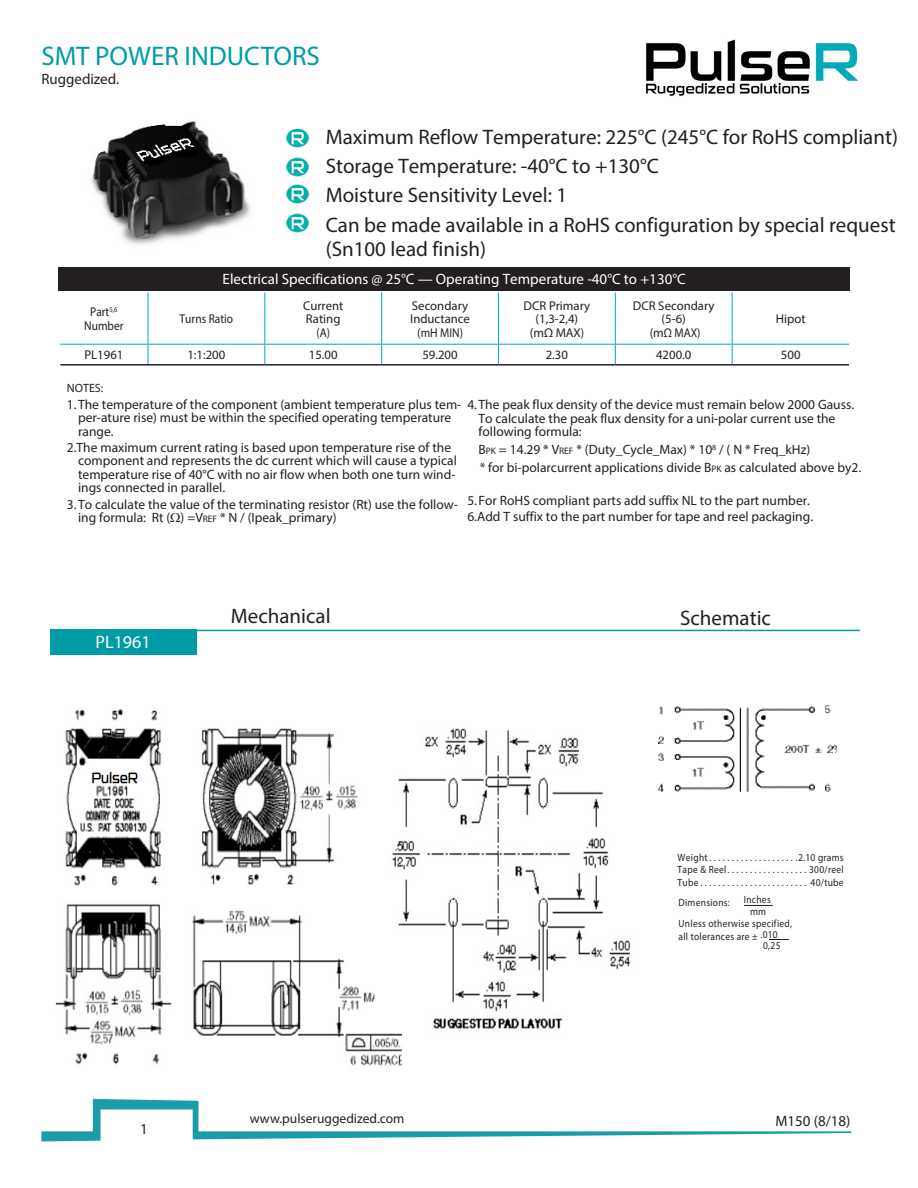
<style>
.page{position:relative;width:918px;height:1188px;background:#fff}
.page>*{position:absolute;margin:0;border:0;box-sizing:border-box;transform-origin:0 0}
.t1{font:27px "Myriad Pro";color:#009ca6}
.t2{font:21px/24px "Myriad Pro";color:#231f20}
.t3{font:18px "Myriad Pro";color:#fff}
.t4{font:15px "Myriad Pro";color:#fff}
.t5{font:15px "Myriad Pro";color:#231f20}
.t6{font:13.5px/13.5px "Myriad Pro";color:#231f20}
.t7{font:12.75px/13.5px "Myriad Pro";color:#231f20;text-align:center}
.t8{font:12.75px/13.5px "Myriad Pro";color:#231f20;text-align:center;scale:.9 1}
.t9{font:12px "Myriad Pro";color:#231f20}
.t10{font:10.5px/12.6px "Myriad Pro";letter-spacing:.03em;color:#231f20;scale:.9 1}
.s1{font-size:9.45px}
</style>
<div class="page">
<svg style="left:41px;top:1099px;width:810px;height:42px"></svg>
<img style="left:645px;top:39px;width:214px;height:57px">
<svg style="left:744px;top:905px;width:29px;height:1px"></svg>
<svg style="left:769px;top:939px;width:20px;height:1px"></svg>
<img style="left:286px;top:129px;width:23px;height:19px">
<img style="left:286px;top:185px;width:23px;height:18px">
<img style="left:658px;top:705px;width:178px;height:87px">
<img style="left:286px;top:214px;width:23px;height:18px">
<img style="left:286px;top:158px;width:23px;height:18px">
<div style="left:59px;top:268px;width:791px;height:23px;background:#231f20"></div>
<hr style="left:148px;top:292px;width:1px;height:52px;background:#00ada8">
<hr style="left:264px;top:292px;width:1px;height:52px;background:#00ada8">
<hr style="left:381px;top:292px;width:1px;height:52px;background:#00ada8">
<hr style="left:498px;top:292px;width:1px;height:52px;background:#00ada8">
<hr style="left:615px;top:292px;width:1px;height:52px;background:#00ada8">
<hr style="left:732px;top:292px;width:1px;height:52px;background:#00ada8">
<hr style="left:60px;top:344px;width:88px;height:1px;background:#00ada8">
<hr style="left:148px;top:344px;width:117px;height:1px;background:#00ada8">
<svg style="left:148px;top:345px;width:1px;height:19px"></svg>
<hr style="left:60px;top:364px;width:88px;height:2px;background:#231f20">
<hr style="left:148px;top:364px;width:117px;height:2px;background:#231f20">
<hr style="left:265px;top:364px;width:117px;height:2px;background:#231f20">
<hr style="left:382px;top:364px;width:116px;height:2px;background:#231f20">
<hr style="left:498px;top:364px;width:117px;height:2px;background:#231f20">
<hr style="left:615px;top:364px;width:117px;height:2px;background:#231f20">
<hr style="left:732px;top:364px;width:117px;height:2px;background:#231f20">
<hr style="left:265px;top:344px;width:117px;height:1px;background:#00ada8">
<svg style="left:264px;top:345px;width:1px;height:19px"></svg>
<hr style="left:382px;top:344px;width:116px;height:1px;background:#00ada8">
<svg style="left:381px;top:345px;width:1px;height:19px"></svg>
<hr style="left:498px;top:344px;width:117px;height:1px;background:#00ada8">
<svg style="left:498px;top:345px;width:1px;height:19px"></svg>
<hr style="left:615px;top:344px;width:117px;height:1px;background:#00ada8">
<svg style="left:615px;top:345px;width:1px;height:19px"></svg>
<hr style="left:732px;top:344px;width:117px;height:1px;background:#00ada8">
<svg style="left:732px;top:345px;width:1px;height:19px"></svg>
<img style="left:91px;top:121px;width:160px;height:124px">
<img style="left:55px;top:709px;width:576px;height:357px">
<div style="left:50px;top:630px;width:147px;height:25px;background:#009ca6"></div>
<hr style="left:160px;top:630px;width:700px;height:1px;background:#009ca6">
<h1 class="t1" style="left:41px;top:39px;width:280px">SMT POWER INDUCTORS</h1>
<p class="t5" style="left:41px;top:70px;width:79px">Ruggedized.</p>
<p class="t2" style="left:326px;top:124px;width:574px">Maximum Reflow Temperature: 225°C (245°C for RoHS compliant)</p>
<p class="t2" style="left:326px;top:154px;width:335px">Storage Temperature: -40°C to +130°C</p>
<p class="t2" style="left:326px;top:183px;width:243px">Moisture Sensitivity Level: 1</p>
<p class="t2" style="left:326px;top:212px;width:571px">Can be made available in a RoHS configuration by special request (Sn100 lead finish)</p>
<p class="t4" style="left:223px;top:269px;width:465px">Electrical Specifications @ 25°C — Operating Temperature -40°C to +130°C</p>
<p class="t8" style="left:84px;top:305px;width:45px">Part<sup>5,6<br></sup>Number</p>
<p class="t8" style="left:180px;top:312px;width:61px">Turns Ratio</p>
<p class="t7" style="left:303px;top:298px;width:42px;text-align:left">Current<br>Rating</p>
<p class="t8" style="left:316px;top:325px;width:17px">(A)</p>
<p class="t7" style="left:410px;top:298px;width:61px">Secondary<br>Inductance (mH MIN)</p>
<p class="t7" style="left:524px;top:298px;width:68px">DCR Primary (1,3-2,4)</p>
<p class="t7" style="left:530px;top:325px;width:56px">(mΩ MAX)</p>
<p class="t7" style="left:633px;top:298px;width:83px">DCR Secondary (5-6)<br>(mΩ MAX)</p>
<p class="t7" style="left:776px;top:312px;width:31px">Hipot</p>
<p class="t7" style="left:84px;top:348px;width:40px">PL1961</p>
<p class="t7" style="left:187px;top:348px;width:39px">1:1:200</p>
<p class="t7" style="left:309px;top:348px;width:30px">15.00</p>
<p class="t7" style="left:422px;top:348px;width:37px">59.200</p>
<p class="t7" style="left:546px;top:348px;width:24px">2.30</p>
<p class="t7" style="left:656px;top:348px;width:37px">4200.0</p>
<p class="t7" style="left:781px;top:348px;width:21px">500</p>
<p class="t9" style="left:67px;top:381px;width:38px">NOTES:</p>
<p class="t6" style="left:78px;top:397px;width:778px;text-indent:-11px">1.The temperature of the component (ambient temperature plus tem- 4.The peak flux density of the device must remain below 2000 Gauss. per-ature rise) must be within the specified operating temperature<br>range.</p>
<p class="t6" style="left:78px;top:440px;width:380px;text-indent:-11px">2.The maximum current rating is based upon temperature rise of the component and represents the dc current which will cause a typical temperature rise of 40°C with no air flow when both one turn wind&shy;ings connected in parallel.</p>
<p class="t6" style="left:78px;top:497px;width:381px;text-indent:-11px">3.To calculate the value of the terminating resistor (Rt) use the follow&shy;ing formula: Rt ( ) =V<span class="s1">REF</span> * N / (Ipeak_primary)</p>
<p class="t6" style="left:479px;top:411px;width:358px">To calculate the peak flux density for a uni-polar current use the following formula:</p>
<p class="t6" style="left:479px;top:443px;width:333px">B<span class="s1">PK</span> = 14.29 * V<span class="s1">REF</span> * (Duty_Cycle_Max) * 10<sup>8</sup> / ( N * Freq_kHz)</p>
<p class="t6" style="left:480px;top:460px;width:383px">* for bi-polarcurrent applications divide B<span class="s1">PK</span> as calculated above by2.</p>
<p class="t6" style="left:467px;top:493px;width:344px">5.For RoHS compliant parts add suffix NL to the part number.</p>
<p class="t6" style="left:467px;top:510px;width:347px">6.Add T suffix to the part number for tape and reel packaging.</p>
<p class="t3" style="left:96px;top:631px;width:57px">PL1961</p>
<p class="t5" style="left:140px;top:1120px;width:9px">1</p>
<p class="t2" style="left:231px;top:604px;width:101px">Mechanical</p>
<p class="t2" style="left:680px;top:605px;width:92px">Schematic</p>
<p class="t10" style="left:678px;top:851px;width:39px">Weight ...................</p>
<p class="t10" style="left:798px;top:851px;width:52px">2.10 grams</p>
<p class="t10" style="left:678px;top:863px;width:59px">Tape &amp; Reel..................</p>
<p class="t10" style="left:809px;top:863px;width:40px">300/reel</p>
<p class="t10" style="left:678px;top:876px;width:29px">Tube ........................</p>
<p class="t10" style="left:811px;top:876px;width:38px">40/tube</p>
<p class="t6" style="left:250px;top:1112px;width:156px">www.pulseruggedized.com</p>
<p class="t10" style="left:679px;top:896px;width:58px">Dimensions:</p>
<p class="t10" style="left:744px;top:893px;width:31px">Inches</p>
<p class="t10" style="left:750px;top:905px;width:19px">mm</p>
<p class="t10" style="left:679px;top:917px;width:128px">Unless otherwise specified, all tolerances are ± .010</p>
<p class="t10" style="left:763px;top:939px;width:21px">0,25</p>
<p class="t5" style="left:775px;top:1112px;width:77px">M150 (8/18)</p>
</div>
